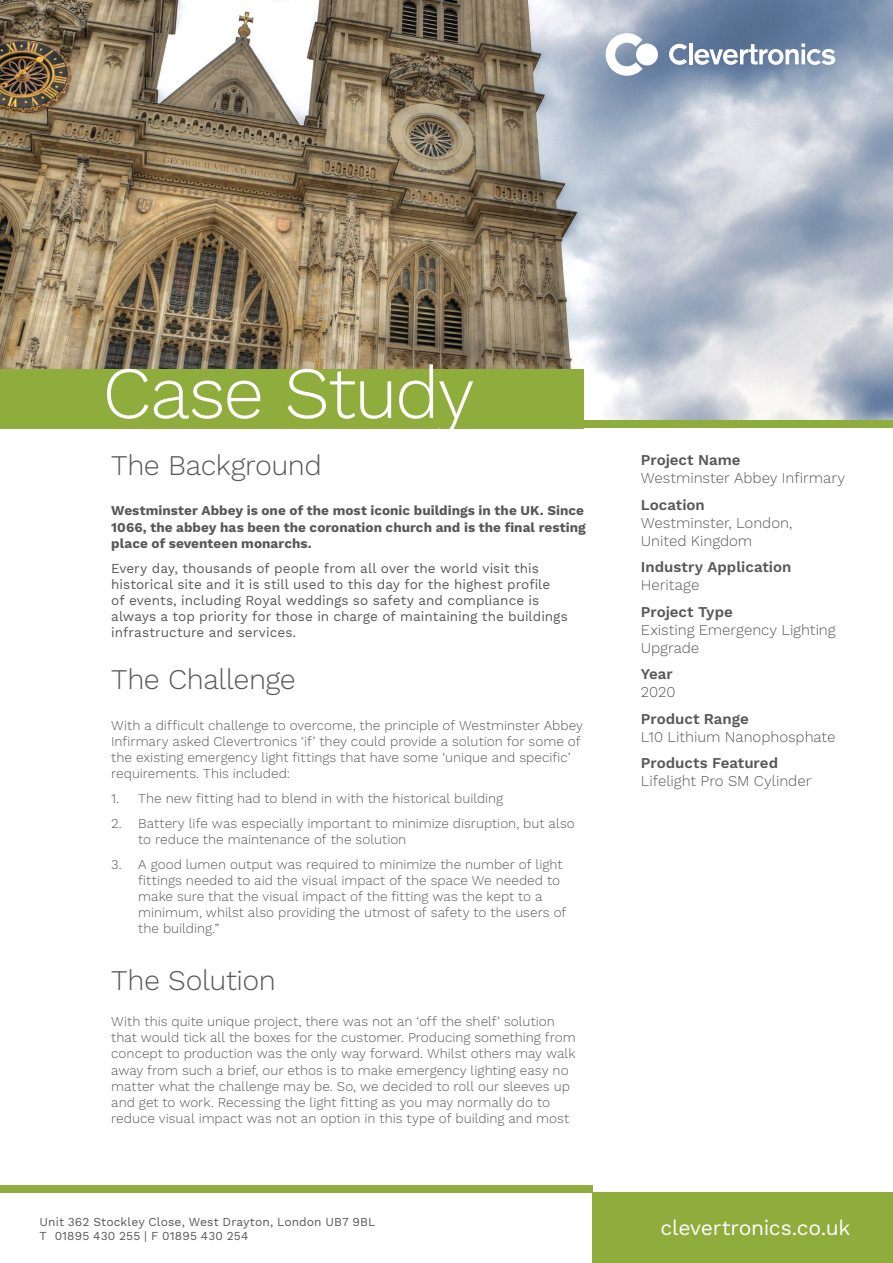
<style>
.page{position:relative;width:893px;height:1263px;background:#fff}
.page>*{position:absolute;margin:0;border:0;box-sizing:border-box;transform-origin:0 0}
.t1{font:300 73.5px "Work Sans";letter-spacing:-.025em;color:#fff}
.Body_Copy{font:300 28.5px "Work Sans";letter-spacing:-.015em;color:#57585a}
.t2{font:21px "Work Sans";letter-spacing:-.015em;color:#fff}
.Bold_Copy{font:300 15px/18px "Work Sans";letter-spacing:-.005em;color:#57585a}
.Bold_Copy-2{font:600 15px/18px "Work Sans";color:#57585a}
.Body_Copy-2{font:300 13.5px/16.2px "Work Sans";color:#57585a}
.Body_Copy-3{font:13.5px/16.2px "Work Sans";color:#57585a}
.Body_Copy-4{font:700 13.5px/16.2px "Work Sans";color:#57585a}
.Body_Copy-5{font:12px/14.4px "Work Sans";letter-spacing:.01em;color:#57585a}
.s1{font-weight:600}
.s2{font-weight:300}
</style>
<div class="page">
<img style="left:0;top:0;width:893px;height:420px">
<div style="left:0;top:369px;width:584px;height:59px;background:#8fad3d"></div>
<div style="left:0;top:1185px;width:592px;height:8px;background:#8fad3d"></div>
<div style="left:542px;top:420px;width:351px;height:8px;background:#8fad3d"></div>
<div style="left:592px;top:1193px;width:301px;height:70px;background:#8fad3d"></div>
<div style="left:636px;top:44px;width:22px;height:21px;background:#fff;border-radius:50%"></div>
<svg style="left:606px;top:33px;width:37px;height:43px"></svg>
<svg style="left:669px;top:44px;width:18px;height:21px"></svg>
<hr style="left:689px;top:43px;width:3px;height:21px;background:#fff">
<svg style="left:694px;top:43px;width:141px;height:22px"></svg>
<p class="t1" style="left:102px;top:350px;width:374px">Case Study</p>
<p class="Body_Copy" style="left:111px;top:448px;width:212px">The Background</p>
<p class="Body_Copy-4" style="left:111px;top:503px;width:476px">Westminster Abbey is one of the most iconic buildings in the UK. Since<br>1066, the abbey has been the coronation church and is the final resting place of seventeen monarchs.</p>
<p class="Body_Copy-3" style="left:111px;top:560px;width:458px">Every day, thousands of people from all over the world visit this historical site and it is still used to this day for the highest profile<br>of events, including Royal weddings so safety and compliance is always a top priority for those in charge of maintaining the buildings infrastructure and services.</p>
<p class="Body_Copy" style="left:111px;top:662px;width:186px">The Challenge</p>
<p class="Body_Copy-2" style="left:111px;top:717px;width:473px">With a difficult challenge to overcome, the principle of Westminster Abbey Infirmary asked Clevertronics ‘if’ they could provide a solution for some of the existing emergency light fittings that have some ‘unique and specific’ requirements. This included:</p>
<p class="Body_Copy-2" style="left:111px;top:791px;width:393px">1. The new fitting had to blend in with the historical building</p>
<p class="Body_Copy-2" style="left:138px;top:815px;width:438px;text-indent:-27px">2. Battery life was especially important to minimize disruption, but also to reduce the maintenance of the solution</p>
<p class="Body_Copy-2" style="left:138px;top:856px;width:429px;text-indent:-27px">3. A good lumen output was required to minimize the number of light fittings needed to aid the visual impact of the space We needed to make sure that the visual impact of the fitting was the kept to a minimum, whilst also providing the utmost of safety to the users of the building.”</p>
<p class="Body_Copy" style="left:111px;top:963px;width:166px">The Solution</p>
<p class="Body_Copy-2" style="left:111px;top:1014px;width:466px">With this quite unique project, there was not an ‘off the shelf’ solution that would tick all the boxes for the customer. Producing something from concept to production was the only way forward. Whilst others may walk away from such a brief, our ethos is to make emergency lighting easy no matter what the challenge may be. So, we decided to roll our sleeves up and get to work. Recessing the light fitting as you may normally do to reduce visual impact was not an option in this type of building and most</p>
<p class="Body_Copy-5" style="left:40px;top:1215px;width:337px">Unit 362 Stockley Close, West Drayton, London UB7 9BL<br>T 01895 430 255 | F 01895 430 254</p>
<p class="Bold_Copy" style="left:641px;top:452px;width:206px"><span class="s1">Project Name<br></span>Westminster Abbey Infirmary</p>
<p class="Bold_Copy" style="left:641px;top:496px;width:153px"><span class="s1">Location<br></span>Westminster, London,<br>United Kingdom</p>
<p class="Bold_Copy-2" style="left:641px;top:559px;width:152px">Industry Application<br><span class="s2">Heritage</span></p>
<p class="Bold_Copy" style="left:641px;top:603px;width:196px"><span class="s1">Project Type<br></span>Existing Emergency Lighting<br>Upgrade</p>
<p class="Bold_Copy-2" style="left:641px;top:666px;width:36px">Year<br><span class="s2">2020</span></p>
<p class="Bold_Copy" style="left:641px;top:710px;width:196px"><span class="s1">Product Range<br></span>L10 Lithium Nanophosphate</p>
<p class="Bold_Copy" style="left:641px;top:755px;width:172px"><span class="s1">Products Featured<br></span>Lifelight Pro SM Cylinder</p>
<p class="t2" style="left:660px;top:1215px;width:191px">clevertronics.co.uk</p>
</div>
